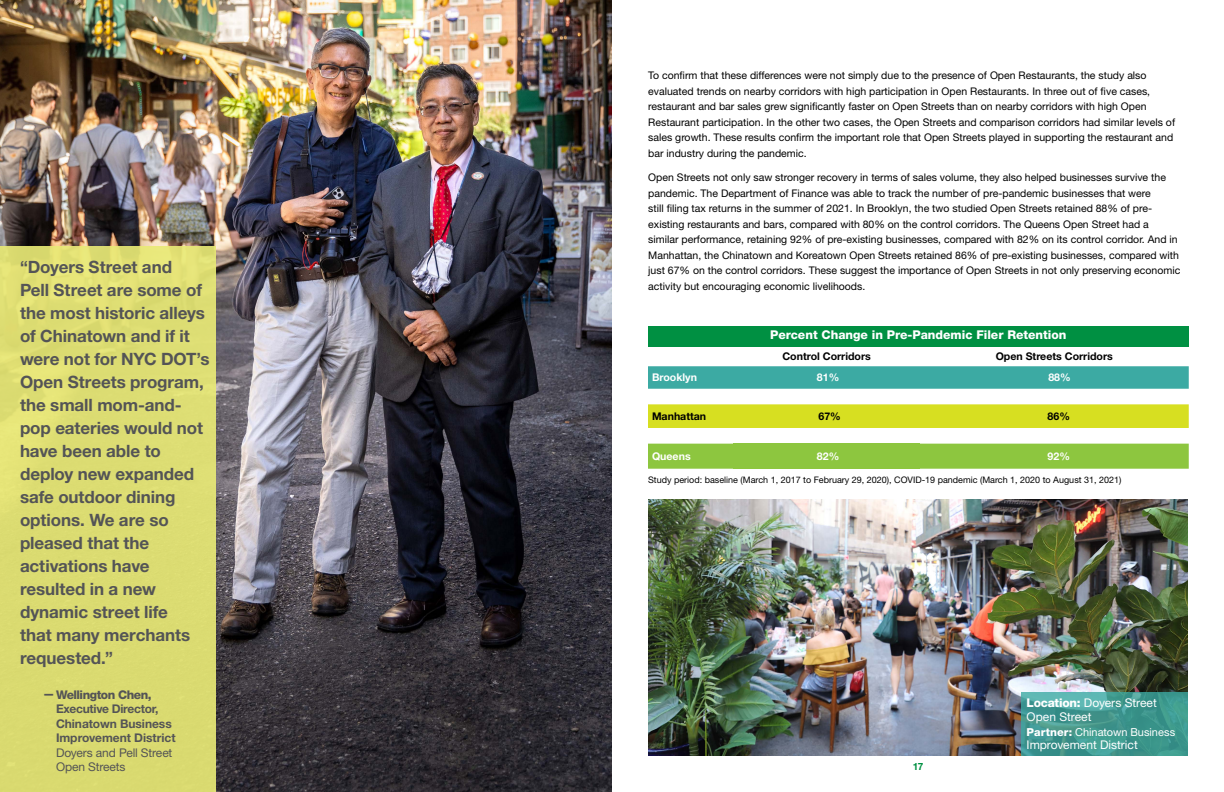
<style>
.page{position:relative;width:1224px;height:792px;background:#fff}
.page>*{position:absolute;margin:0;border:0;box-sizing:border-box;transform-origin:0 0}
.Callout_Box{font:700 17px/23px "Helvetica Neue LT Std";letter-spacing:-.005em;color:#545456}
.t1{font:800 12.1px "Helvetica Neue LT Std";color:#fff}
.Callout_Box-2{font:700 12px/14.4px "Helvetica Neue LT Std";letter-spacing:-.005em;color:#545456}
.Callout_Box-3{font:12px/14.4px "Helvetica Neue LT Std";letter-spacing:-.005em;color:#fff}
.Callout_Box-4{font:11px "Helvetica Neue LT Std";color:#fff}
.t2{font:700 10.6px "Helvetica Neue LT Std";color:#000}
.t3{font:700 10.6px "Helvetica Neue LT Std";color:#fff}
.t4{font:10.5px/15.5px "Helvetica Neue LT Std";color:#000}
.t5{font:700 10px "Helvetica Neue LT Std";color:#009042}
.Bullets{font:9px "Helvetica Neue LT Std";color:#000}
.s1{font-weight:800}
.s2{font-weight:400}
</style>
<div class="page">
<img style="left:0;top:0;width:612px;height:792px">
<div style="left:0;top:247px;width:216px;height:545px;background:#dbdc72"></div>
<img style="left:648px;top:500px;width:540px;height:256px">
<div style="left:648px;top:326px;width:541px;height:20px;background:#009042"></div>
<svg style="left:648px;top:366px;width:541px;height:23px;background:#40aba5"></svg>
<div style="left:648px;top:404px;width:541px;height:24px;background:#d7df21"></div>
<div style="left:648px;top:444px;width:541px;height:25px;background:#8dc63f"></div>
<div style="left:733px;top:444px;width:187px;height:25px;background:#8dc63f"></div>
<svg style="left:1021px;top:692px;width:167px;height:64px;background:#419a92"></svg>
<p class="Callout_Box" style="left:20px;top:255px;width:191px">“Doyers Street and<br>Pell Street are some of the most historic alleys of Chinatown and if it were not for NYC DOT’s<br>Open Streets program, the small mom-and&shy;pop eateries would not have been able to deploy new expanded safe outdoor dining options. We are so pleased that the activations have resulted in a new dynamic street life<br>that many merchants requested.”</p>
<p class="Callout_Box-2" style="left:56px;top:687px;width:121px;text-indent:-13px"><span class="s1">— Wellington Chen,<br></span>Executive Director,<br>Chinatown Business<br>Improvement District<br><span class="s2">Doyers and Pell Street<br>Open Streets</span></p>
<p class="t4" style="left:648px;top:68px;width:528px">To confirm that these differences were not simply due to the presence of Open Restaurants, the study also evaluated trends on nearby corridors with high participation in Open Restaurants. In three out of five cases, restaurant and bar sales grew significantly faster on Open Streets than on nearby corridors with high Open Restaurant participation. In the other two cases, the Open Streets and comparison corridors had similar levels of sales growth. These results confirm the important role that Open Streets played in supporting the restaurant and bar industry during the pandemic.</p>
<p class="t4" style="left:648px;top:170px;width:534px">Open Streets not only saw stronger recovery in terms of sales volume, they also helped businesses survive the pandemic. The Department of Finance was able to track the number of pre-pandemic businesses that were<br>still filing tax returns in the summer of 2021. In Brooklyn, the two studied Open Streets retained 88% of pre&shy;existing restaurants and bars, compared with 80% on the control corridors. The Queens Open Street had a similar performance, retaining 92% of pre-existing businesses, compared with 82% on its control corridor. And in Manhattan, the Chinatown and Koreatown Open Streets retained 86% of pre-existing businesses, compared with just 67% on the control corridors. These suggest the importance of Open Streets in not only preserving economic activity but encouraging economic livelihoods.</p>
<p class="t1" style="left:770px;top:327px;width:298px">Percent Change in Pre-Pandemic Filer Retention</p>
<p class="t2" style="left:782px;top:350px;width:90px">Control Corridors</p>
<p class="t2" style="left:996px;top:350px;width:119px">Open Streets Corridors</p>
<p class="t3" style="left:652px;top:371px;width:46px">Brooklyn</p>
<p class="t3" style="left:817px;top:371px;width:24px">81%</p>
<p class="t3" style="left:1048px;top:371px;width:24px">88%</p>
<p class="t2" style="left:652px;top:410px;width:56px">Manhattan</p>
<p class="t2" style="left:819px;top:410px;width:24px">67%</p>
<p class="t2" style="left:1048px;top:410px;width:24px">86%</p>
<p class="t3" style="left:652px;top:450px;width:40px">Queens</p>
<p class="t3" style="left:817px;top:450px;width:24px">82%</p>
<p class="t3" style="left:1048px;top:450px;width:24px">92%</p>
<p class="Bullets" style="left:648px;top:474px;width:475px">Study period: baseline (March 1, 2017 to February 29, 2020), COVID-19 pandemic (March 1, 2020 to August 31, 2021)</p>
<p class="t5" style="left:913px;top:761px;width:12px">17</p>
<p class="Callout_Box-3" style="left:1027px;top:695px;width:132px"><span class="s1">Location:</span> Doyers Street<br>Open Street</p>
<p class="Callout_Box-4" style="left:1027px;top:726px;width:150px"><span class="s1">Partner:</span> Chinatown Business</p>
<p class="Callout_Box-3" style="left:1027px;top:737px;width:113px">Improvement District</p>
</div>
